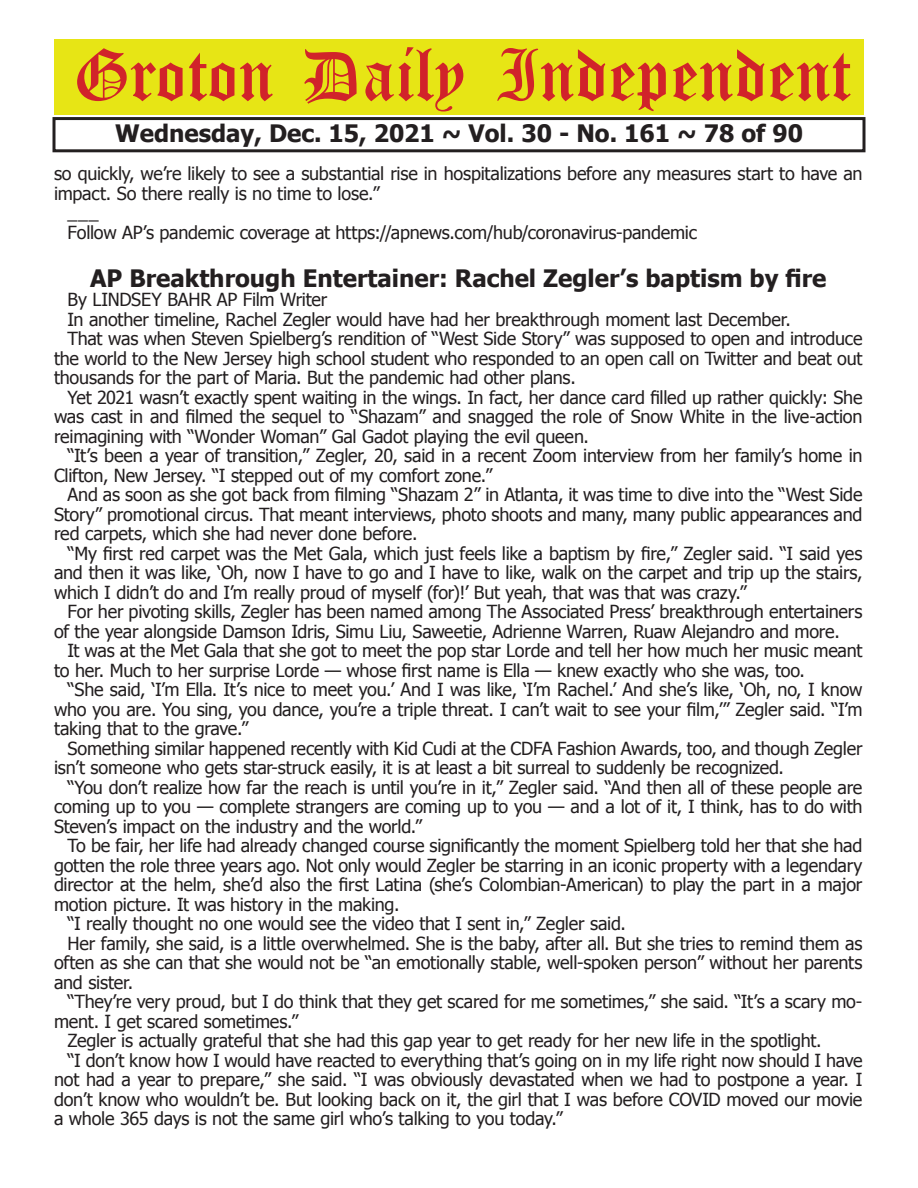
<style>
.page{position:relative;width:918px;height:1188px;background:#fff}
.page>*{position:absolute;margin:0;border:0;box-sizing:border-box;transform-origin:0 0}
.t1{font:54px "Old English Five";color:#d1232a}
.t2{font:700 24px "Tahoma";color:#231f20}
.t3{font:18px "Tahoma";letter-spacing:-.01em;color:#231f20}
</style>
<div class="page">
<div style="left:52px;top:117px;width:814px;height:35px;border:3px solid #231f20"></div>
<div style="left:54px;top:40px;width:810px;height:75px;background:#e7e515"></div>
<h1 class="t1" style="left:73px;top:50px;width:779px">Groton Daily Independent</h1>
<h2 class="t2" style="left:115px;top:116px;width:689px">Wednesday, Dec. 15, 2021 ~ Vol. 30 - No. 161 ~ 78 of 90</h2>
<p class="t3" style="left:54px;top:161px;width:810px">so quickly, we’re likely to see a substantial rise in hospitalizations before any measures start to have an</p>
<p class="t3" style="left:54px;top:181px;width:327px">impact. So there really is no time to lose.”</p>
<p class="t3" style="left:68px;top:200px;width:33px">___</p>
<p class="t3" style="left:68px;top:220px;width:631px">Follow AP’s pandemic coverage at https://apnews.com/hub/coronavirus-pandemic</p>
<h2 class="t2" style="left:90px;top:261px;width:738px">AP Breakthrough Entertainer: Rachel Zegler’s baptism by fire</h2>
<p class="t3" style="left:68px;top:288px;width:261px">By LINDSEY BAHR AP Film Writer</p>
<p class="t3" style="left:68px;top:307px;width:725px">In another timeline, Rachel Zegler would have had her breakthrough moment last December.</p>
<p class="t3" style="left:68px;top:327px;width:796px">That was when Steven Spielberg’s rendition of “West Side Story” was supposed to open and introduce</p>
<p class="t3" style="left:54px;top:346px;width:810px">the world to the New Jersey high school student who responded to an open call on Twitter and beat out</p>
<p class="t3" style="left:54px;top:366px;width:523px">thousands for the part of Maria. But the pandemic had other plans.</p>
<p class="t3" style="left:68px;top:385px;width:797px">Yet 2021 wasn’t exactly spent waiting in the wings. In fact, her dance card filled up rather quickly: She</p>
<p class="t3" style="left:54px;top:405px;width:810px">was cast in and filmed the sequel to “Shazam” and snagged the role of Snow White in the live-action</p>
<p class="t3" style="left:54px;top:424px;width:536px">reimagining with “Wonder Woman” Gal Gadot playing the evil queen.</p>
<p class="t3" style="left:68px;top:444px;width:796px">“It’s been a year of transition,” Zegler, 20, said in a recent Zoom interview from her family’s home in</p>
<p class="t3" style="left:54px;top:463px;width:440px">Clifton, New Jersey. “I stepped out of my comfort zone.”</p>
<p class="t3" style="left:68px;top:483px;width:796px">And as soon as she got back from filming “Shazam 2” in Atlanta, it was time to dive into the “West Side</p>
<p class="t3" style="left:54px;top:502px;width:810px">Story” promotional circus. That meant interviews, photo shoots and many, many public appearances and</p>
<p class="t3" style="left:54px;top:522px;width:365px">red carpets, which she had never done before.</p>
<p class="t3" style="left:68px;top:541px;width:796px">“My first red carpet was the Met Gala, which just feels like a baptism by fire,” Zegler said. “I said yes</p>
<p class="t3" style="left:54px;top:561px;width:810px">and then it was like, ‘Oh, now I have to go and I have to like, walk on the carpet and trip up the stairs,</p>
<p class="t3" style="left:54px;top:580px;width:694px">which I didn’t do and I’m really proud of myself (for)!’ But yeah, that was that was crazy.”</p>
<p class="t3" style="left:68px;top:600px;width:797px">For her pivoting skills, Zegler has been named among The Associated Press’ breakthrough entertainers</p>
<p class="t3" style="left:54px;top:619px;width:787px">of the year alongside Damson Idris, Simu Liu, Saweetie, Adrienne Warren, Ruaw Alejandro and more.</p>
<p class="t3" style="left:68px;top:639px;width:796px">It was at the Met Gala that she got to meet the pop star Lorde and tell her how much her music meant</p>
<p class="t3" style="left:54px;top:658px;width:753px">to her. Much to her surprise Lorde — whose first name is Ella — knew exactly who she was, too.</p>
<p class="t3" style="left:68px;top:678px;width:797px">“She said, ‘I’m Ella. It’s nice to meet you.’ And I was like, ‘I’m Rachel.’ And she’s like, ‘Oh, no, I know</p>
<p class="t3" style="left:54px;top:697px;width:810px">who you are. You sing, you dance, you’re a triple threat. I can’t wait to see your film,’” Zegler said. “I’m</p>
<p class="t3" style="left:54px;top:717px;width:196px">taking that to the grave.”</p>
<p class="t3" style="left:68px;top:736px;width:797px">Something similar happened recently with Kid Cudi at the CDFA Fashion Awards, too, and though Zegler</p>
<p class="t3" style="left:54px;top:756px;width:732px">isn’t someone who gets star-struck easily, it is at least a bit surreal to suddenly be recognized.</p>
<p class="t3" style="left:68px;top:775px;width:796px">“You don’t realize how far the reach is until you’re in it,” Zegler said. “And then all of these people are</p>
<p class="t3" style="left:54px;top:795px;width:810px">coming up to you — complete strangers are coming up to you — and a lot of it, I think, has to do with</p>
<p class="t3" style="left:54px;top:814px;width:370px">Steven’s impact on the industry and the world.”</p>
<p class="t3" style="left:68px;top:834px;width:796px">To be fair, her life had already changed course significantly the moment Spielberg told her that she had</p>
<p class="t3" style="left:54px;top:853px;width:810px">gotten the role three years ago. Not only would Zegler be starring in an iconic property with a legendary</p>
<p class="t3" style="left:54px;top:873px;width:810px">director at the helm, she’d also the first Latina (she’s Colombian-American) to play the part in a major</p>
<p class="t3" style="left:54px;top:892px;width:347px">motion picture. It was history in the making.</p>
<p class="t3" style="left:68px;top:912px;width:560px">“I really thought no one would see the video that I sent in,” Zegler said.</p>
<p class="t3" style="left:68px;top:931px;width:796px">Her family, she said, is a little overwhelmed. She is the baby, after all. But she tries to remind them as</p>
<p class="t3" style="left:54px;top:951px;width:810px">often as she can that she would not be “an emotionally stable, well-spoken person” without her parents</p>
<p class="t3" style="left:54px;top:970px;width:81px">and sister.</p>
<p class="t3" style="left:68px;top:990px;width:796px">“They’re very proud, but I do think that they get scared for me sometimes,” she said. “It’s a scary mo-</p>
<p class="t3" style="left:54px;top:1009px;width:246px">ment. I get scared sometimes.”</p>
<p class="t3" style="left:68px;top:1029px;width:756px">Zegler is actually grateful that she had this gap year to get ready for her new life in the spotlight.</p>
<p class="t3" style="left:68px;top:1048px;width:797px">“I don’t know how I would have reacted to everything that’s going on in my life right now should I have</p>
<p class="t3" style="left:54px;top:1068px;width:810px">not had a year to prepare,” she said. “I was obviously devastated when we had to postpone a year. I</p>
<p class="t3" style="left:54px;top:1087px;width:810px">don’t know who wouldn’t be. But looking back on it, the girl that I was before COVID moved our movie</p>
<p class="t3" style="left:54px;top:1107px;width:510px">a whole 365 days is not the same girl who’s talking to you today.”</p>
</div>
